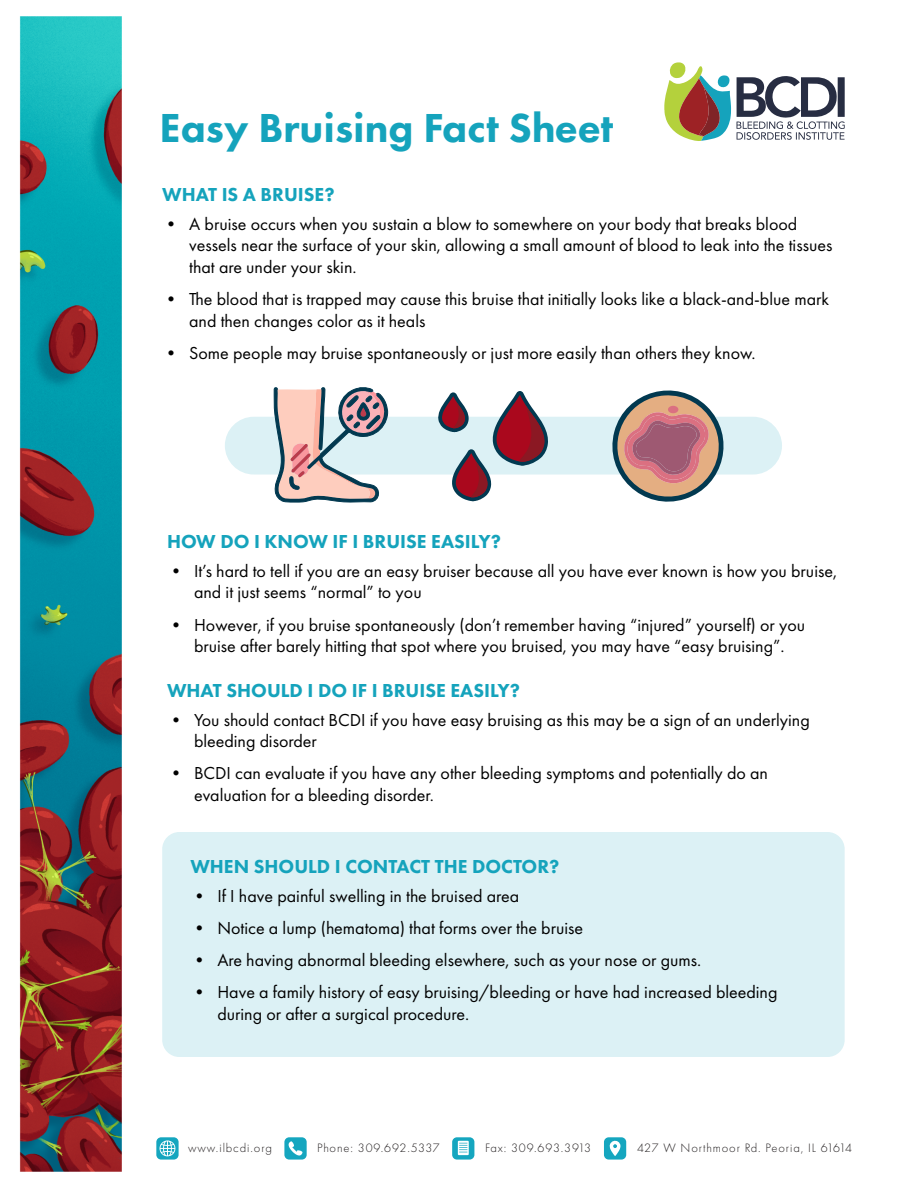
<style>
.page{position:relative;width:918px;height:1188px;background:#fff}
.page>*{position:absolute;margin:0;border:0;box-sizing:border-box;transform-origin:0 0}
.t1{font:800 42px "Futura PT";color:#15a3bc}
.t2{font:800 19.5px "Futura PT";color:#15a3bc}
.t3{font:18px/21.6px "Futura PT";color:#000}
.t4{font:300 12.6px "Futura PT";letter-spacing:.07em;color:#231f20}
.t5{font:300 12.6px "Futura PT";letter-spacing:.05em;color:#231f20}
</style>
<div class="page">
<div style="left:162px;top:832px;width:683px;height:225px;background:#dcf1f5;border-radius:17px"></div>
<div style="left:225px;top:417px;width:557px;height:58px;background:#dcf1f5;border-radius:29px"></div>
<img style="left:19px;top:16px;width:102px;height:1156px">
<div style="left:284px;top:1137px;width:23px;height:23px;background:#15a6bf;border-radius:5px"></div>
<svg style="left:289px;top:1141px;width:14px;height:15px"></svg>
<div style="left:604px;top:1137px;width:22px;height:23px;background:#15a6bf;border-radius:5px"></div>
<svg style="left:609px;top:1140px;width:11px;height:16px"></svg>
<svg style="left:452px;top:1137px;width:22px;height:23px"></svg>
<svg style="left:458px;top:1141px;width:11px;height:14px"></svg>
<div style="left:156px;top:1137px;width:23px;height:23px;background:#15a6bf;border-radius:5px"></div>
<svg style="left:160px;top:1140px;width:16px;height:17px"></svg>
<svg style="left:664px;top:62px;width:181px;height:79px"></svg>
<svg style="left:273px;top:387px;width:117px;height:116px"></svg>
<svg style="left:605px;top:390px;width:133px;height:112px"></svg>
<div style="left:668px;top:406px;width:10px;height:7px;background:#db7081;border-radius:50%"></div>
<svg style="left:438px;top:391px;width:111px;height:110px"></svg>
<h1 class="t1" style="left:160px;top:102px;width:455px">Easy Bruising Fact Sheet</h1>
<p class="t2" style="left:162px;top:182px;width:174px">WHAT IS A BRUISE?</p>
<p class="t3" style="left:189px;top:213px;width:645px;text-indent:-27px">• A bruise occurs when you sustain a blow to somewhere on your body that breaks blood vessels near the surface of your skin, allowing a small amount of blood to leak into the tissues that are under your skin.</p>
<p class="t3" style="left:189px;top:288px;width:641px;text-indent:-27px">• The blood that is trapped may cause this bruise that initially looks like a black-and-blue mark and then changes color as it heals</p>
<p class="t3" style="left:162px;top:342px;width:595px">• Some people may bruise spontaneously or just more easily than others they know.</p>
<p class="t2" style="left:167px;top:529px;width:335px">HOW DO I KNOW IF I BRUISE EASILY?</p>
<p class="t3" style="left:194px;top:560px;width:645px;text-indent:-27px">• It’s hard to tell if you are an easy bruiser because all you have ever known is how you bruise, and it just seems “normal” to you</p>
<p class="t3" style="left:167px;top:614px;width:640px;text-align:center">• However, if you bruise spontaneously (don’t remember having “injured” yourself) or you bruise after barely hitting that spot where you bruised, you may have “easy bruising”.</p>
<p class="t2" style="left:167px;top:678px;width:355px">WHAT SHOULD I DO IF I BRUISE EASILY?</p>
<p class="t3" style="left:194px;top:709px;width:617px;text-indent:-27px">• You should contact BCDI if you have easy bruising as this may be a sign of an underlying bleeding disorder</p>
<p class="t3" style="left:194px;top:762px;width:576px;text-indent:-27px">• BCDI can evaluate if you have any other bleeding symptoms and potentially do an evaluation for a bleeding disorder.</p>
<p class="t2" style="left:190px;top:854px;width:371px">WHEN SHOULD I CONTACT THE DOCTOR?</p>
<p class="t3" style="left:190px;top:885px;width:330px">• If I have painful swelling in the bruised area</p>
<p class="t3" style="left:190px;top:917px;width:394px">• Notice a lump (hematoma) that forms over the bruise</p>
<p class="t3" style="left:190px;top:949px;width:512px">• Are having abnormal bleeding elsewhere, such as your nose or gums.</p>
<p class="t3" style="left:217px;top:981px;width:562px;text-indent:-27px">• Have a family history of easy bruising/bleeding or have had increased bleeding during or after a surgical procedure.</p>
<p class="t4" style="left:188px;top:1141px;width:85px">www.ilbcdi.org</p>
<p class="t5" style="left:317px;top:1141px;width:124px">Phone: 309.692.5337</p>
<p class="t4" style="left:485px;top:1141px;width:107px">Fax: 309.693.3913</p>
<p class="t4" style="left:637px;top:1141px;width:217px">427 W Northmoor Rd. Peoria, IL 61614</p>
</div>
